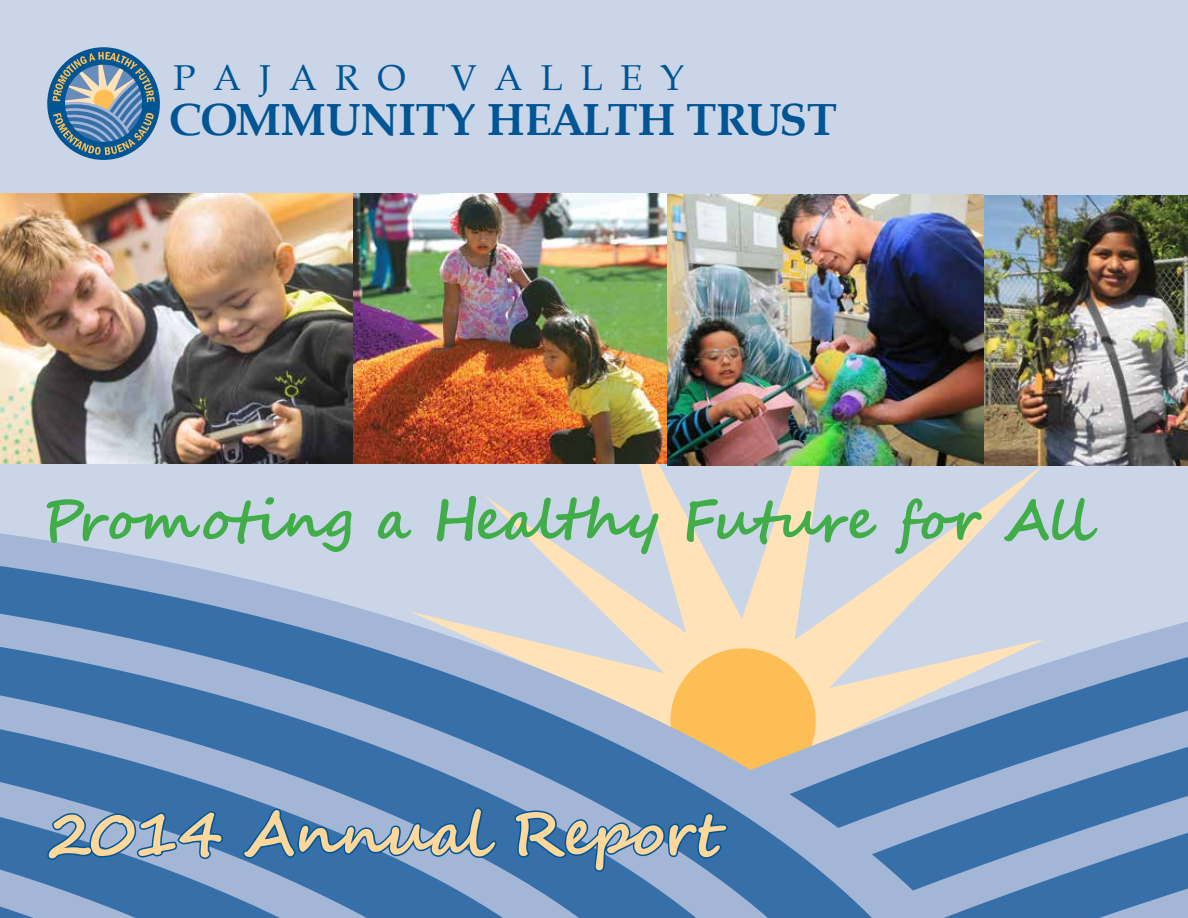
<style>
.page{position:relative;width:1188px;height:918px;background:#cbd5e8}
.page>*{position:absolute;margin:0;border:0;box-sizing:border-box;transform-origin:0 0}
.Cover_Display_Handwr{font:700 61.5px "Segoe Script";letter-spacing:-.025em;color:#ffd79a}
.Cover_Display_Handwr-2{font:700 55.5px "Segoe Script";color:#41ad49}
.Cover_display{font:700 45px "Book Antiqua";color:#005695}
.Cover_Display_Kicker{font:36px "Book Antiqua";letter-spacing:.5em;color:#005695}
</style>
<div class="page">
<svg style="left:639px;top:464px;width:403px;height:25px"></svg>
<svg style="left:0;top:489px;width:1020px;height:72px"></svg>
<svg style="left:0;top:561px;width:695px;height:62px"></svg>
<svg style="left:0;top:623px;width:852px;height:295px;background:#7b9cc1"></svg>
<svg style="left:0;top:678px;width:814px;height:240px;background:#5f8aba"></svg>
<svg style="left:0;top:741px;width:698px;height:177px;background:#5f8ab9"></svg>
<svg style="left:695px;top:512px;width:84px;height:127px"></svg>
<svg style="left:779px;top:510px;width:241px;height:368px"></svg>
<svg style="left:852px;top:595px;width:336px;height:323px"></svg>
<svg style="left:888px;top:743px;width:300px;height:175px;background:#668ebc"></svg>
<svg style="left:960px;top:835px;width:228px;height:83px;background:#628cbb"></svg>
<div style="left:47px;top:47px;width:113px;height:113px;background:#005695;border-radius:50%"></div>
<svg style="left:52px;top:52px;width:103px;height:103px"></svg>
<svg style="left:34px;top:809px;width:191px;height:52px;background:#5485b5"></svg>
<svg style="left:241px;top:805px;width:258px;height:56px;background:#487db0"></svg>
<svg style="left:513px;top:639px;width:312px;height:263px;background:#92a2ac"></svg>
<img style="left:0;top:194px;width:668px;height:270px">
<img style="left:668px;top:194px;width:520px;height:272px">
<p class="Cover_Display_Kicker" style="left:174px;top:52px;width:513px">PAJARO VALLEY</p>
<p class="Cover_display" style="left:169px;top:89px;width:669px">COMMUNITY HEALTH TRUST</p>
<p class="Cover_Display_Handwr-2" style="left:41px;top:475px;width:1054px">Promoting a Healthy Future for All</p>
<p class="Cover_Display_Handwr" style="left:47px;top:784px;width:680px">2014 Annual Report</p>
</div>
